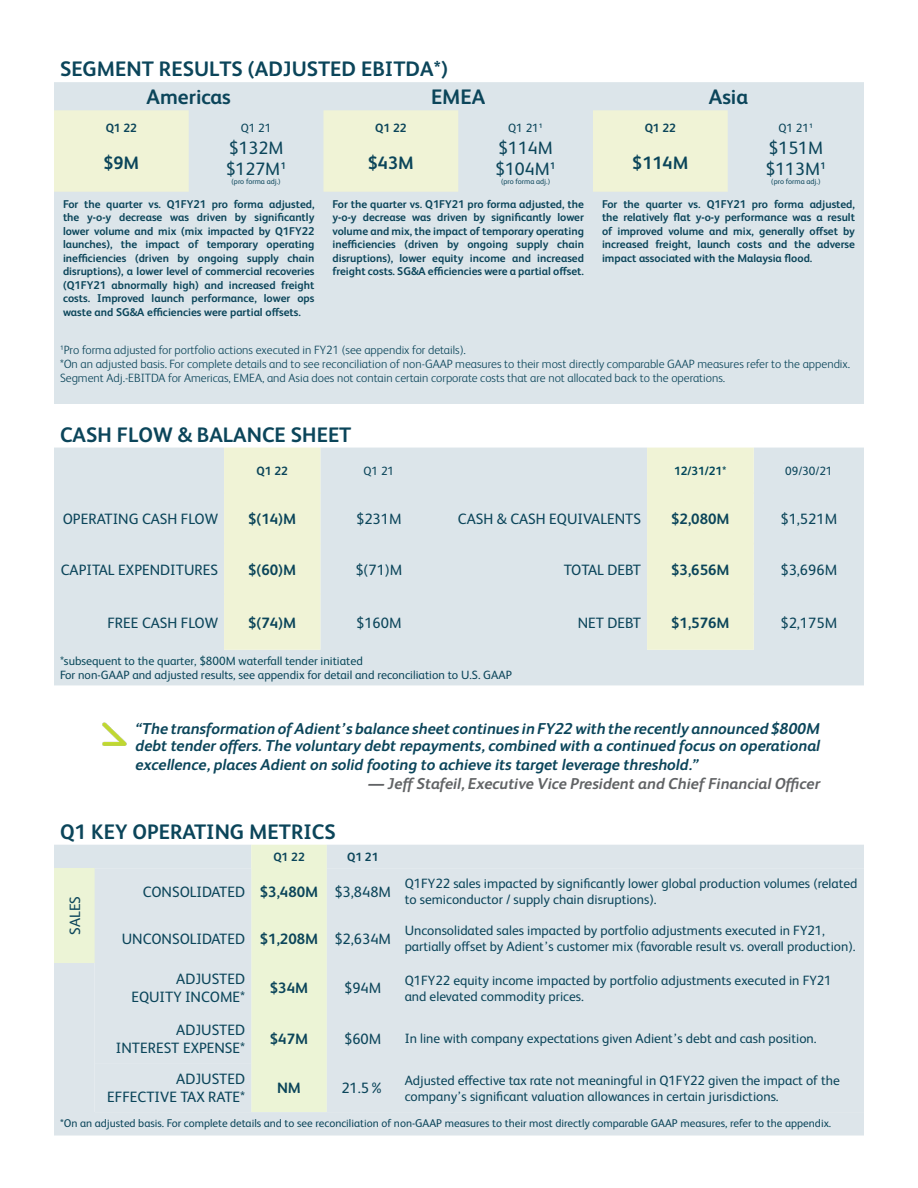
<style>
.page{position:relative;width:918px;height:1188px;background:#fff}
.page>*{position:absolute;margin:0;border:0;box-sizing:border-box;transform-origin:0 0}
.t1{font:700 21px "Adient Sans";color:#0b455a}
.t2{font:18px "Adient Sans";color:#0b455a}
.t3{font:700 18px "Adient Sans";color:#0b455a}
.t4{font:italic 700 15.75px/16.5px "Adient Sans";color:#0b455a}
.t5{font:italic 700 15.75px "Adient Sans";color:#616365}
.t6{font:15px "Adient Sans";color:#0b455a}
.t7{font:700 15px "Adient Sans";color:#0b455a}
.t8{font:13.5px/16.2px "Adient Sans";color:#0b455a}
.t9{font:300 12px/14.4px "Adient Sans";color:#0b455a}
.t10{font:12px "Adient Sans";color:#0b455a}
.t11{font:12px "Adient Sans";color:#0a495b}
.t12{font:700 12px "Adient Sans";color:#0b455a}
.t13{font:700 12px "Adient Sans";color:#01465a}
.t14{font:700 11.25px/13.5px "Adient Sans";color:#0b455a;text-align:justify}
.t15{font:11.25px "Adient Sans";color:#0b455a}
.t16{font:7.5px "Adient Sans";color:#0b455a}
</style>
<div class="page">
<div style="left:54px;top:54px;width:810px;height:349px;background:#dce5ea"></div>
<div style="left:54px;top:54px;width:810px;height:28px;background:#fff"></div>
<svg style="left:54px;top:110px;width:674px;height:82px;fill:#f0f3d6"></svg>
<div style="left:54px;top:448px;width:810px;height:237px;background:#dce5ea"></div>
<svg style="left:224px;top:448px;width:530px;height:202px;background:#e3eae2"></svg>
<hr style="left:224px;top:492px;width:96px;height:2px;background:#f0f3d6">
<hr style="left:224px;top:543px;width:96px;height:1px;background:#f0f3d6">
<hr style="left:224px;top:593px;width:96px;height:2px;background:#f0f3d6">
<hr style="left:647px;top:593px;width:107px;height:2px;background:#f0f3d6">
<hr style="left:647px;top:543px;width:107px;height:1px;background:#f0f3d6">
<hr style="left:647px;top:492px;width:107px;height:2px;background:#f0f3d6">
<div style="left:54px;top:845px;width:810px;height:291px;background:#dde5ea"></div>
<svg style="left:54px;top:845px;width:273px;height:267px;background:#e1eae3"></svg>
<svg style="left:95px;top:868px;width:769px;height:244px;background:#dee6e8"></svg>
<img style="left:102px;top:722px;width:25px;height:24px">
<p class="t1" style="left:60px;top:55px;width:390px">SEGMENT RESULTS (ADJUSTED EBITDA*)</p>
<p class="t1" style="left:147px;top:83px;width:86px">Americas</p>
<p class="t1" style="left:431px;top:83px;width:56px">EMEA</p>
<p class="t1" style="left:709px;top:83px;width:41px">Asia</p>
<p class="t12" style="left:106px;top:120px;width:33px">Q1 22</p>
<p class="t10" style="left:241px;top:120px;width:32px">Q1 21</p>
<p class="t12" style="left:375px;top:120px;width:33px">Q1 22</p>
<p class="t10" style="left:508px;top:120px;width:36px">Q1 21¹</p>
<p class="t12" style="left:645px;top:120px;width:33px">Q1 22</p>
<p class="t10" style="left:779px;top:120px;width:36px">Q1 21¹</p>
<p class="t3" style="left:103px;top:151px;width:37px">$9M</p>
<p class="t2" style="left:229px;top:136px;width:56px">$132M</p>
<p class="t2" style="left:226px;top:157px;width:62px">$127M¹</p>
<p class="t16" style="left:232px;top:177px;width:51px">(pro forma adj.)</p>
<p class="t2" style="left:498px;top:136px;width:56px">$114M</p>
<p class="t2" style="left:495px;top:157px;width:62px">$104M¹</p>
<p class="t16" style="left:501px;top:177px;width:51px">(pro forma adj.)</p>
<p class="t2" style="left:769px;top:136px;width:56px">$151M</p>
<p class="t2" style="left:765px;top:157px;width:62px">$113M¹</p>
<p class="t16" style="left:771px;top:177px;width:51px">(pro forma adj.)</p>
<p class="t3" style="left:368px;top:151px;width:48px">$43M</p>
<p class="t3" style="left:632px;top:151px;width:58px">$114M</p>
<p class="t14" style="left:63px;top:197px;width:253px">For the quarter vs. Q1FY21 pro forma adjusted, the y-o-y decrease was driven by significantly lower volume and mix (mix impacted by Q1FY22 launches), the impact of temporary operating inefficiencies (driven by ongoing supply chain disruptions), a lower level of commercial recoveries (Q1FY21 abnormally high) and increased freight costs. Improved launch performance, lower ops waste and SG&amp;A efficiencies were partial offsets.</p>
<p class="t14" style="left:333px;top:197px;width:253px">For the quarter vs. Q1FY21 pro forma adjusted, the y-o-y decrease was driven by significantly lower volume and mix, the impact of temporary operating inefficiencies (driven by ongoing supply chain disruptions), lower equity income and increased freight costs. SG&amp;A efficiencies were a partial offset.</p>
<p class="t14" style="left:602px;top:197px;width:255px">For the quarter vs. Q1FY21 pro forma adjusted, the relatively flat y-o-y performance was a result of improved volume and mix, generally offset by increased freight, launch costs and the adverse impact associated with the Malaysia flood.</p>
<p class="t9" style="left:60px;top:342px;width:407px">¹Pro forma adjusted for portfolio actions executed in FY21 (see appendix for details).</p>
<p class="t9" style="left:60px;top:356px;width:792px">*On an adjusted basis. For complete details and to see reconciliation of non-GAAP measures to their most directly comparable GAAP measures refer to the appendix.<br>Segment Adj.-EBITDA for Americas, EMEA, and Asia does not contain certain corporate costs that are not allocated back to the operations.</p>
<p class="t1" style="left:60px;top:420px;width:293px">CASH FLOW &amp; BALANCE SHEET</p>
<p class="t12" style="left:257px;top:463px;width:33px">Q1 22</p>
<p class="t10" style="left:364px;top:463px;width:32px">Q1 21</p>
<p class="t13" style="left:674px;top:463px;width:54px">12/31/21*</p>
<p class="t10" style="left:785px;top:463px;width:49px">09/30/21</p>
<p class="t6" style="left:63px;top:509px;width:157px">OPERATING CASH FLOW</p>
<p class="t7" style="left:248px;top:509px;width:50px">$(14)M</p>
<p class="t6" style="left:356px;top:509px;width:47px">$231M</p>
<p class="t6" style="left:458px;top:509px;width:185px">CASH &amp; CASH EQUIVALENTS</p>
<p class="t7" style="left:671px;top:509px;width:60px">$2,080M</p>
<p class="t6" style="left:780px;top:509px;width:58px">$1,521M</p>
<p class="t6" style="left:61px;top:559px;width:159px">CAPITAL EXPENDITURES</p>
<p class="t7" style="left:248px;top:559px;width:50px">$(60)M</p>
<p class="t6" style="left:355px;top:559px;width:49px">$(71)M</p>
<p class="t6" style="left:564px;top:559px;width:79px">TOTAL DEBT</p>
<p class="t7" style="left:671px;top:559px;width:60px">$3,656M</p>
<p class="t6" style="left:780px;top:559px;width:58px">$3,696M</p>
<p class="t6" style="left:107px;top:613px;width:112px">FREE CASH FLOW</p>
<p class="t7" style="left:248px;top:612px;width:50px">$(74)M</p>
<p class="t6" style="left:356px;top:613px;width:47px">$160M</p>
<p class="t6" style="left:578px;top:613px;width:65px">NET DEBT</p>
<p class="t7" style="left:671px;top:612px;width:60px">$1,576M</p>
<p class="t6" style="left:780px;top:613px;width:58px">$2,175M</p>
<p class="t11" style="left:60px;top:653px;width:304px">*subsequent to the quarter, $800M waterfall tender initiated</p>
<p class="t10" style="left:60px;top:667px;width:454px">For non-GAAP and adjusted results, see appendix for detail and reconciliation to U.S. GAAP</p>
<p class="t4" style="left:136px;top:720px;width:686px">“The transformation of Adient’s balance sheet continues in FY22 with the recently announced $800M debt tender offers. The voluntary debt repayments, combined with a continued focus on operational</p>
<p class="t4" style="left:136px;top:755px;width:565px">excellence, places Adient on solid footing to achieve its target leverage threshold.”</p>
<p class="t5" style="left:369px;top:773px;width:453px">— Jeff Stafeil, Executive Vice President and Chief Financial Officer</p>
<p class="t1" style="left:60px;top:817px;width:277px">Q1 KEY OPERATING METRICS</p>
<p class="t12" style="left:273px;top:849px;width:33px">Q1 22</p>
<p class="t12" style="left:347px;top:849px;width:33px">Q1 21</p>
<p class="t6" style="left:65px;top:935px;width:40px;rotate:-90deg">SALES</p>
<p class="t6" style="left:143px;top:882px;width:104px">CONSOLIDATED</p>
<p class="t7" style="left:260px;top:881px;width:60px">$3,480M</p>
<p class="t6" style="left:334px;top:882px;width:58px">$3,848M</p>
<p class="t8" style="left:405px;top:875px;width:454px">Q1FY22 sales impacted by significantly lower global production volumes (related to semiconductor / supply chain disruptions).</p>
<p class="t6" style="left:122px;top:929px;width:125px">UNCONSOLIDATED</p>
<p class="t7" style="left:260px;top:928px;width:60px">$1,208M</p>
<p class="t6" style="left:334px;top:929px;width:58px">$2,634M</p>
<p class="t8" style="left:405px;top:922px;width:452px">Unconsolidated sales impacted by portfolio adjustments executed in FY21, partially offset by Adient’s customer mix (favorable result vs. overall production).</p>
<p class="t6" style="left:176px;top:969px;width:70px">ADJUSTED</p>
<p class="t6" style="left:131px;top:987px;width:115px">EQUITY INCOME*</p>
<p class="t7" style="left:270px;top:978px;width:40px">$34M</p>
<p class="t6" style="left:344px;top:978px;width:39px">$94M</p>
<p class="t8" style="left:405px;top:971px;width:429px">Q1FY22 equity income impacted by portfolio adjustments executed in FY21 and elevated commodity prices.</p>
<p class="t6" style="left:176px;top:1020px;width:70px">ADJUSTED</p>
<p class="t6" style="left:116px;top:1038px;width:131px">INTEREST EXPENSE*</p>
<p class="t7" style="left:270px;top:1028px;width:40px">$47M</p>
<p class="t6" style="left:344px;top:1029px;width:39px">$60M</p>
<p class="t8" style="left:405px;top:1030px;width:413px">In line with company expectations given Adient’s debt and cash position.</p>
<p class="t6" style="left:176px;top:1069px;width:70px">ADJUSTED</p>
<p class="t6" style="left:107px;top:1087px;width:140px">EFFECTIVE TAX RATE*</p>
<p class="t7" style="left:277px;top:1078px;width:25px">NM</p>
<p class="t6" style="left:341px;top:1078px;width:44px">21.5%</p>
<p class="t8" style="left:405px;top:1071px;width:437px">Adjusted effective tax rate not meaningful in Q1FY22 given the impact of the company’s significant valuation allowances in certain jurisdictions.</p>
<p class="t15" style="left:60px;top:1115px;width:773px">*On an adjusted basis. For complete details and to see reconciliation of non-GAAP measures to their most directly comparable GAAP measures, refer to the appendix.</p>
</div>
